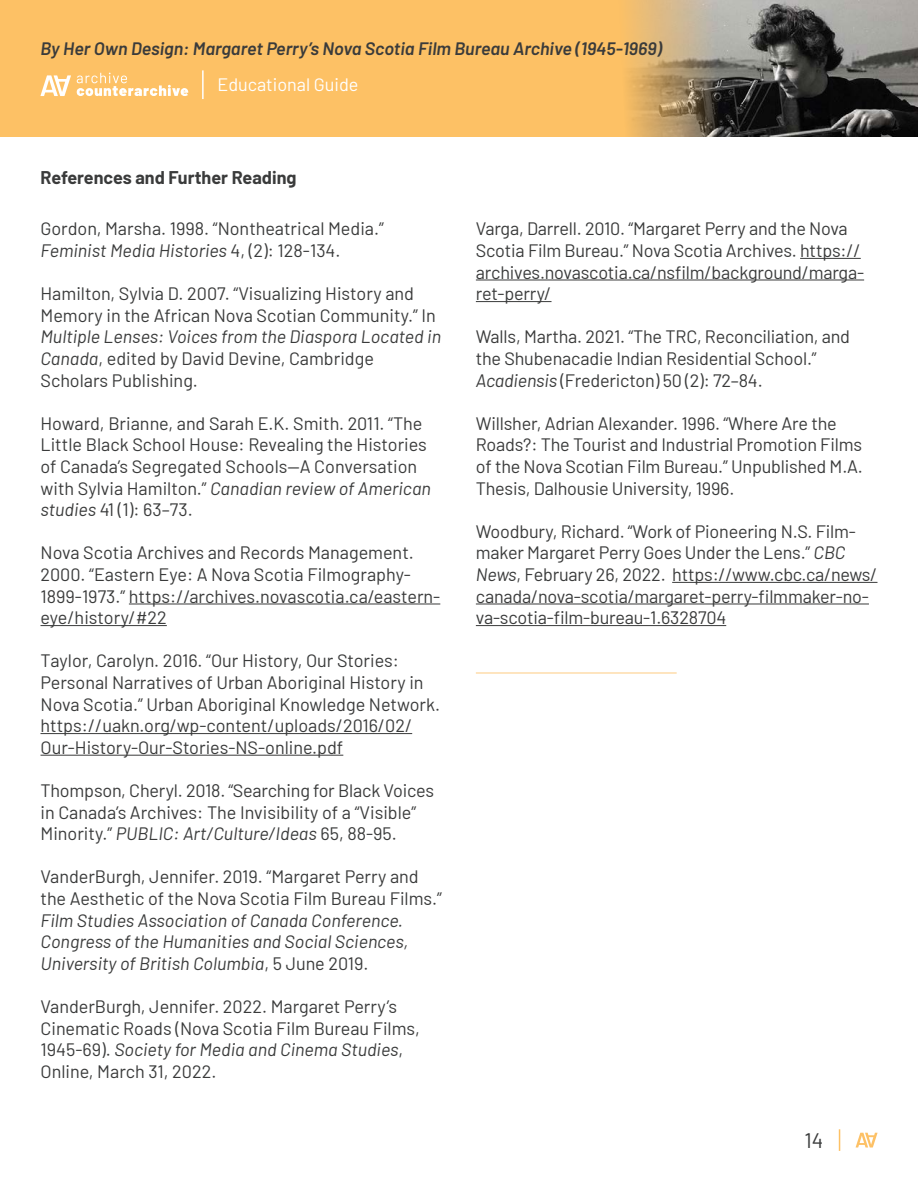
<style>
.page{position:relative;width:918px;height:1188px;background:#fff}
.page>*{position:absolute;margin:0;border:0;box-sizing:border-box;transform-origin:0 0}
.t1{font:21px "Barlow";color:#3a3b3b}
.t2{font:18px/21.6px "Barlow";letter-spacing:-.005em;color:#3a3b3b}
.t3{font:italic 18px/21.6px "Barlow";color:#3a3b3b}
.t4{font:italic 600 18px "Barlow";color:#3a3b3b}
.t5{font:700 18px "Barlow";letter-spacing:-.005em;color:#3a3b3b}
.t6{font:18px "Barlow";color:#fff}
.s1{font-style:italic}
.s2{font-style:normal}
</style>
<div class="page">
<svg style="left:839px;top:1129px;width:1px;height:22px"></svg>
<svg style="left:856px;top:1133px;width:22px;height:15px"></svg>
<hr style="left:800px;top:258px;width:61px;height:1px;background:#3a3b3b">
<hr style="left:476px;top:280px;width:388px;height:1px;background:#3a3b3b">
<hr style="left:476px;top:301px;width:76px;height:1px;background:#3a3b3b">
<hr style="left:672px;top:582px;width:206px;height:1px;background:#3a3b3b">
<hr style="left:476px;top:604px;width:393px;height:1px;background:#3a3b3b">
<hr style="left:476px;top:625px;width:250px;height:1px;background:#3a3b3b">
<hr style="left:129px;top:604px;width:311px;height:1px;background:#3a3b3b">
<hr style="left:40px;top:625px;width:127px;height:1px;background:#3a3b3b">
<hr style="left:40px;top:733px;width:372px;height:1px;background:#3a3b3b">
<hr style="left:40px;top:755px;width:303px;height:1px;background:#3a3b3b">
<hr style="left:476px;top:672px;width:201px;height:2px;background:#fdc165">
<svg style="left:0;top:0;width:918px;height:136px;background:#d1a663"></svg>
<svg style="left:40px;top:73px;width:148px;height:24px"></svg>
<hr style="left:202px;top:70px;width:2px;height:29px;background:#fff">
<p class="t4" style="left:40px;top:35px;width:623px">By Her Own Design: Margaret Perry’s Nova Scotia Film Bureau Archive (1945-1969)</p>
<p class="t6" style="left:217px;top:71px;width:143px">Educational Guide</p>
<p class="t5" style="left:40px;top:165px;width:258px">References and Further Reading</p>
<p class="t2" style="left:40px;top:217px;width:345px">Gordon, Marsha. 1998. “Nontheatrical Media.”<br><span class="s1">Feminist Media Histories</span> 4, (2): 128-134.</p>
<p class="t2" style="left:40px;top:282px;width:397px">Hamilton, Sylvia D. 2007. “Visualizing History and<br>Memory in the African Nova Scotian Community.” In</p>
<p class="t3" style="left:40px;top:325px;width:402px">Multiple Lenses: Voices from the Diaspora Located in<br>Canada<span class="s2">, edited by David Devine, Cambridge<br>Scholars Publishing.</span></p>
<p class="t2" style="left:40px;top:411px;width:392px">Howard, Brianne, and Sarah E.K. Smith. 2011. “The Little Black School House: Revealing the Histories of Canada’s Segregated Schools—A Conversation with Sylvia Hamilton.” <span class="s1">Canadian review of American studies</span> 41 (1): 63–73.</p>
<p class="t2" style="left:40px;top:541px;width:401px">Nova Scotia Archives and Records Management.<br>2000. “Eastern Eye: A Nova Scotia Filmography-1899-1973.” https://archives.novascotia.ca/eastern&shy;eye/history/#22</p>
<p class="t2" style="left:40px;top:649px;width:401px">Taylor, Carolyn. 2016. “Our History, Our Stories:<br>Personal Narratives of Urban Aboriginal History in Nova Scotia.” Urban Aboriginal Knowledge Network. https://uakn.org/wp-content/uploads/2016/02/ Our-History-Our-Stories-NS-online.pdf</p>
<p class="t2" style="left:40px;top:778px;width:395px">Thompson, Cheryl. 2018. “Searching for Black Voices in Canada’s Archives: The Invisibility of a “Visible”<br>Minority.” <span class="s1">PUBLIC: Art/Culture/Ideas</span> 65, 88-95.</p>
<p class="t2" style="left:40px;top:865px;width:403px">VanderBurgh, Jennifer. 2019. “Margaret Perry and the Aesthetic of the Nova Scotia Film Bureau Films.”</p>
<p class="t3" style="left:40px;top:908px;width:369px">Film Studies Association of Canada Conference.<br>Congress of the Humanities and Social Sciences,<br>University of British Columbia<span class="s2">, 5 June 2019.</span></p>
<p class="t2" style="left:40px;top:994px;width:381px">VanderBurgh, Jennifer. 2022. Margaret Perry’s Cinematic Roads (Nova Scotia Film Bureau Films, 1945-69). <span class="s1">Society for Media and Cinema Studies</span>, Online, March 31, 2022.</p>
<p class="t2" style="left:476px;top:217px;width:390px">Varga, Darrell. 2010. “Margaret Perry and the Nova Scotia Film Bureau.” Nova Scotia Archives. https:// archives.novascotia.ca/nsfilm/background/marga&shy;ret-perry/</p>
<p class="t2" style="left:476px;top:325px;width:376px">Walls, Martha. 2021. “The TRC, Reconciliation, and the Shubenacadie Indian Residential School.”<br><span class="s1">Acadiensis</span> (Fredericton) 50 (2): 72–84.</p>
<p class="t2" style="left:476px;top:411px;width:389px">Willsher, Adrian Alexander. 1996. “Where Are the Roads?: The Tourist and Industrial Promotion Films of the Nova Scotian Film Bureau.” Unpublished M.A.<br>Thesis, Dalhousie University, 1996.</p>
<p class="t2" style="left:476px;top:519px;width:403px">Woodbury, Richard. “Work of Pioneering N.S. Film&shy;maker Margaret Perry Goes Under the Lens.” <span class="s1">CBC News</span>, February 26, 2022. https://www.cbc.ca/news/ canada/nova-scotia/margaret-perry-filmmaker-no&shy;va-scotia-film-bureau-1.6328704</p>
<p class="t1" style="left:805px;top:1125px;width:20px">14</p>
</div>
